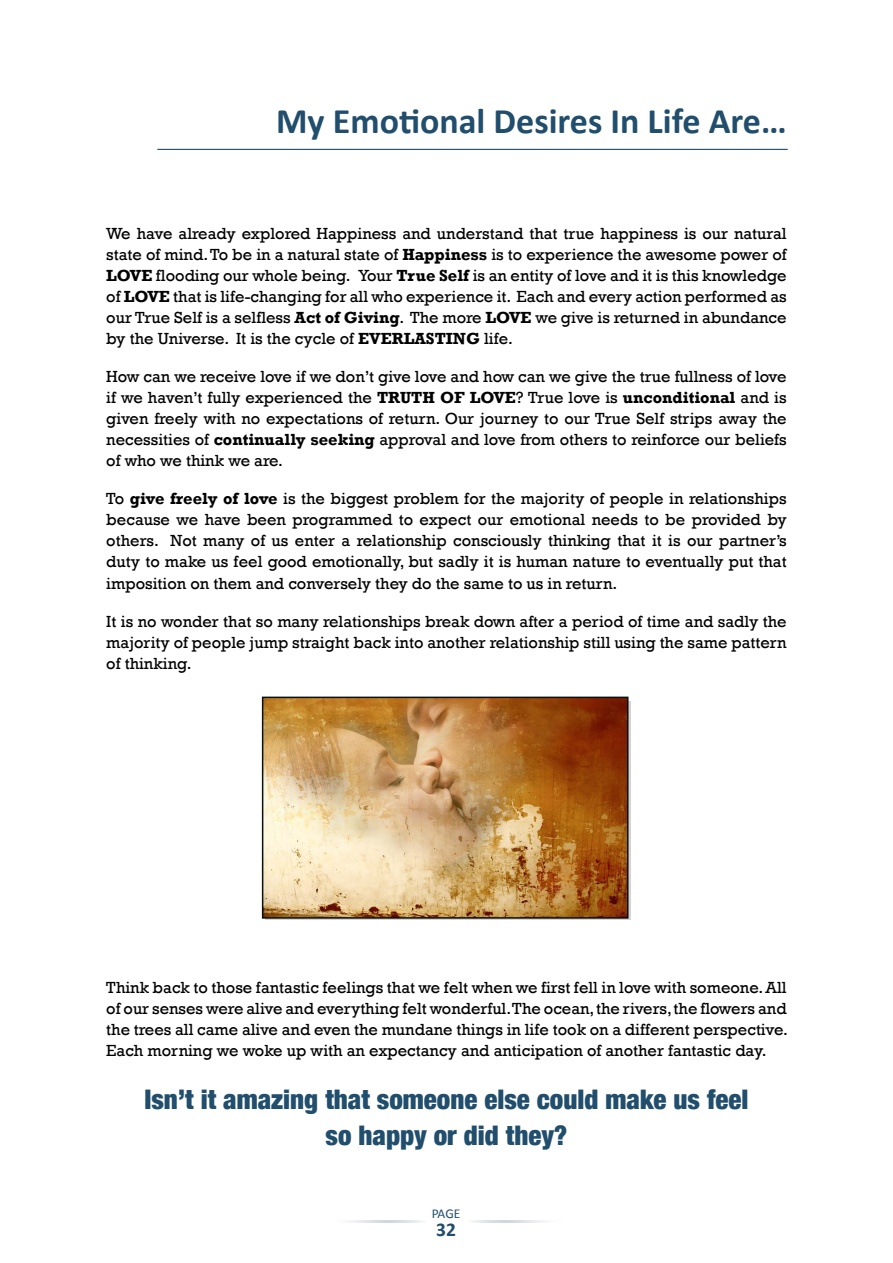
<style>
.page{position:relative;width:893px;height:1263px;background:#fff}
.page>*{position:absolute;margin:0;border:0;box-sizing:border-box;transform-origin:0 0}
.t1{font:700 36px "Calibri";color:#214e6c}
.t2{font:900 condensed 27px/36px "Helvetica Neue";color:#214e6c;text-align:center}
.t3{font:700 19.5px "Calibri";color:#214e6c}
.t4{font:16.5px/21px "Rockwell";color:#000;text-align:justify}
.t5{font:13.5px "Calibri";color:#214e6c}
.s1{font-weight:700}
</style>
<div class="page">
<svg style="left:351px;top:1220px;width:71px;height:3px"></svg>
<svg style="left:472px;top:1220px;width:71px;height:3px"></svg>
<img style="left:265px;top:700px;width:360px;height:216px">
<div style="left:262px;top:697px;width:366px;height:222px;border:2px solid #071110"></div>
<hr style="left:157px;top:149px;width:631px;height:1px;background:#214e6c">
<h1 class="t1" style="left:276px;top:98px;width:512px">My Emotional Desires In Life Are…</h1>
<p class="t4" style="left:106px;top:224px;width:682px">We have already explored Happiness and understand that true happiness is our natural state of mind. To be in a natural state of <span class="s1">Happiness</span> is to experience the awesome power of <span class="s1">LOVE</span> flooding our whole being. Your <span class="s1">True Self</span> is an entity of love and it is this knowledge of <span class="s1">LOVE</span> that is life-changing for all who experience it. Each and every action performed as our True Self is a selfless <span class="s1">Act of Giving</span>. The more <span class="s1">LOVE</span> we give is returned in abundance by the Universe. It is the cycle of <span class="s1">EVERLASTING</span> life.</p>
<p class="t4" style="left:106px;top:367px;width:682px">How can we receive love if we don’t give love and how can we give the true fullness of love if we haven’t fully experienced the <span class="s1">TRUTH OF LOVE</span>? True love is <span class="s1">unconditional</span> and is given freely with no expectations of return. Our journey to our True Self strips away the necessities of <span class="s1">continually seeking</span> approval and love from others to reinforce our beliefs of who we think we are.</p>
<p class="t4" style="left:106px;top:489px;width:682px">To <span class="s1">give freely of love</span> is the biggest problem for the majority of people in relationships because we have been programmed to expect our emotional needs to be provided by others. Not many of us enter a relationship consciously thinking that it is our partner’s duty to make us feel good emotionally, but sadly it is human nature to eventually put that imposition on them and conversely they do the same to us in return.</p>
<p class="t4" style="left:106px;top:611px;width:682px">It is no wonder that so many relationships break down after a period of time and sadly the majority of people jump straight back into another relationship still using the same pattern of thinking.</p>
<p class="t4" style="left:106px;top:977px;width:683px">Think back to those fantastic feelings that we felt when we first fell in love with someone. All of our senses were alive and everything felt wonderful. The ocean, the rivers, the flowers and the trees all came alive and even the mundane things in life took on a different perspective.<br>Each morning we woke up with an expectancy and anticipation of another fantastic day.</p>
<h2 class="t2" style="left:144px;top:1079px;width:606px">Isn’t it amazing that someone else could make us feel so happy or did they?</h2>
<p class="t5" style="left:432px;top:1205px;width:30px">PAGE</p>
<p class="t3" style="left:436px;top:1216px;width:21px">32</p>
</div>
